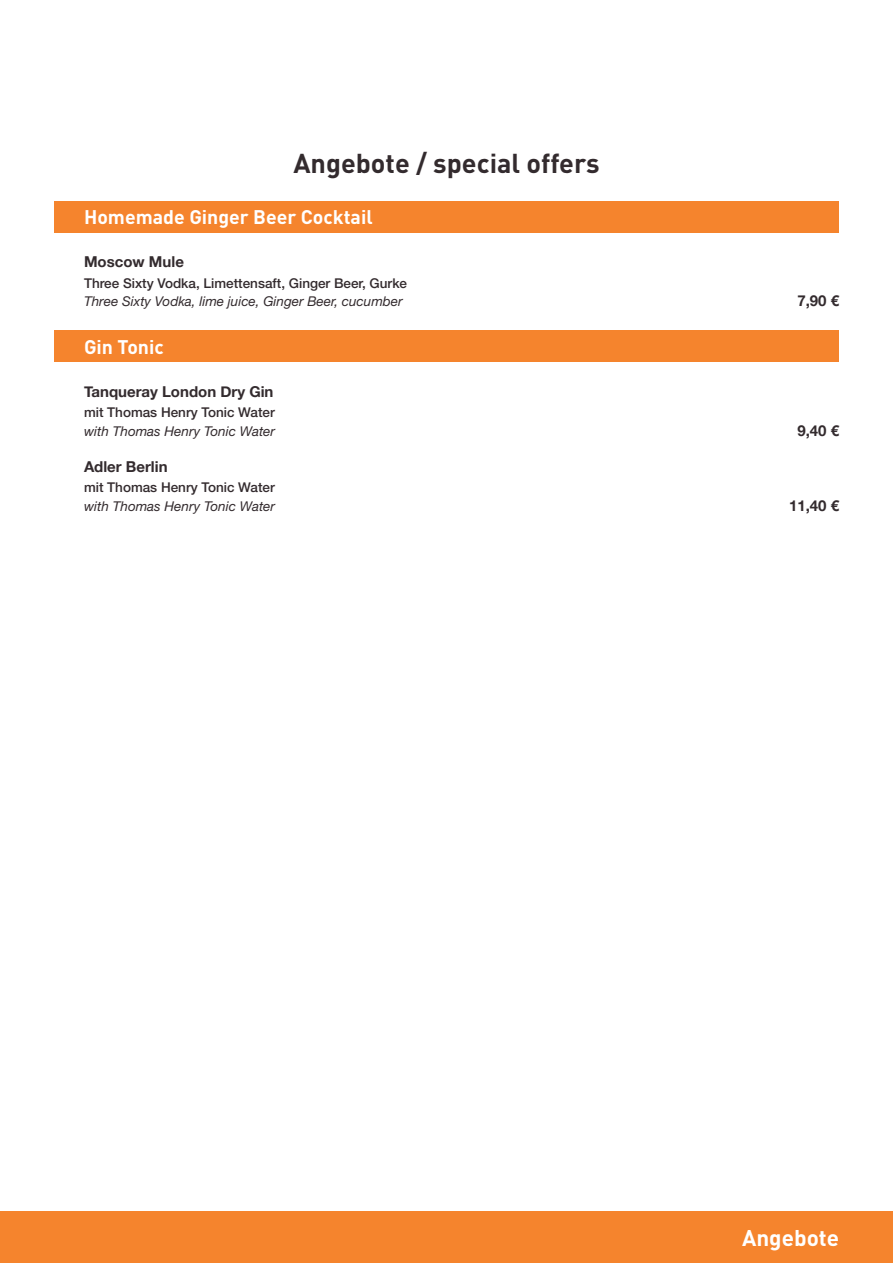
<style>
.page{position:relative;width:893px;height:1263px;background:#fff}
.page>*{position:absolute;margin:0;border:0;box-sizing:border-box;transform-origin:0 0}
.t1{font:700 27px "DIN Pro";color:#332b2e}
.t2{font:700 22.5px "DIN Pro";color:#fff}
.t3{font:700 19.5px "DIN Pro";color:#fff}
.t4{font:700 15px "Helvetica Neue";color:#332b2e}
.t5{font:italic 13.5px "Helvetica Neue LT Std";color:#332b2e}
.t6{font:500 13.5px "Helvetica Neue LT Std";color:#332b2e}
</style>
<div class="page">
<div style="left:0;top:1212px;width:893px;height:51px;background:#f5842d"></div>
<div style="left:54px;top:201px;width:785px;height:32px;background:#f5842d"></div>
<div style="left:54px;top:330px;width:785px;height:32px;background:#f5842d"></div>
<h1 class="t1" style="left:293px;top:145px;width:308px">Angebote / special offers</h1>
<h3 class="t3" style="left:84px;top:204px;width:290px">Homemade Ginger Beer Cocktail</h3>
<p class="t4" style="left:84px;top:250px;width:101px">Moscow Mule</p>
<p class="t6" style="left:84px;top:275px;width:325px">Three Sixty Vodka, Limettensaft, Ginger Beer, Gurke</p>
<p class="t5" style="left:84px;top:293px;width:320px">Three Sixty Vodka, lime juice, Ginger Beer, cucumber</p>
<h3 class="t3" style="left:84px;top:334px;width:81px">Gin Tonic</h3>
<p class="t4" style="left:84px;top:380px;width:191px">Tanqueray London Dry Gin</p>
<p class="t6" style="left:84px;top:404px;width:192px">mit Thomas Henry Tonic Water</p>
<p class="t5" style="left:84px;top:423px;width:193px">with Thomas Henry Tonic Water</p>
<p class="t4" style="left:84px;top:455px;width:85px">Adler Berlin</p>
<p class="t6" style="left:84px;top:479px;width:192px">mit Thomas Henry Tonic Water</p>
<p class="t5" style="left:84px;top:498px;width:193px">with Thomas Henry Tonic Water</p>
<p class="t4" style="left:797px;top:289px;width:43px">7,90 €</p>
<p class="t4" style="left:797px;top:419px;width:43px">9,40 €</p>
<p class="t4" style="left:789px;top:494px;width:52px">11,40 €</p>
<h2 class="t2" style="left:742px;top:1222px;width:99px">Angebote</h2>
</div>
